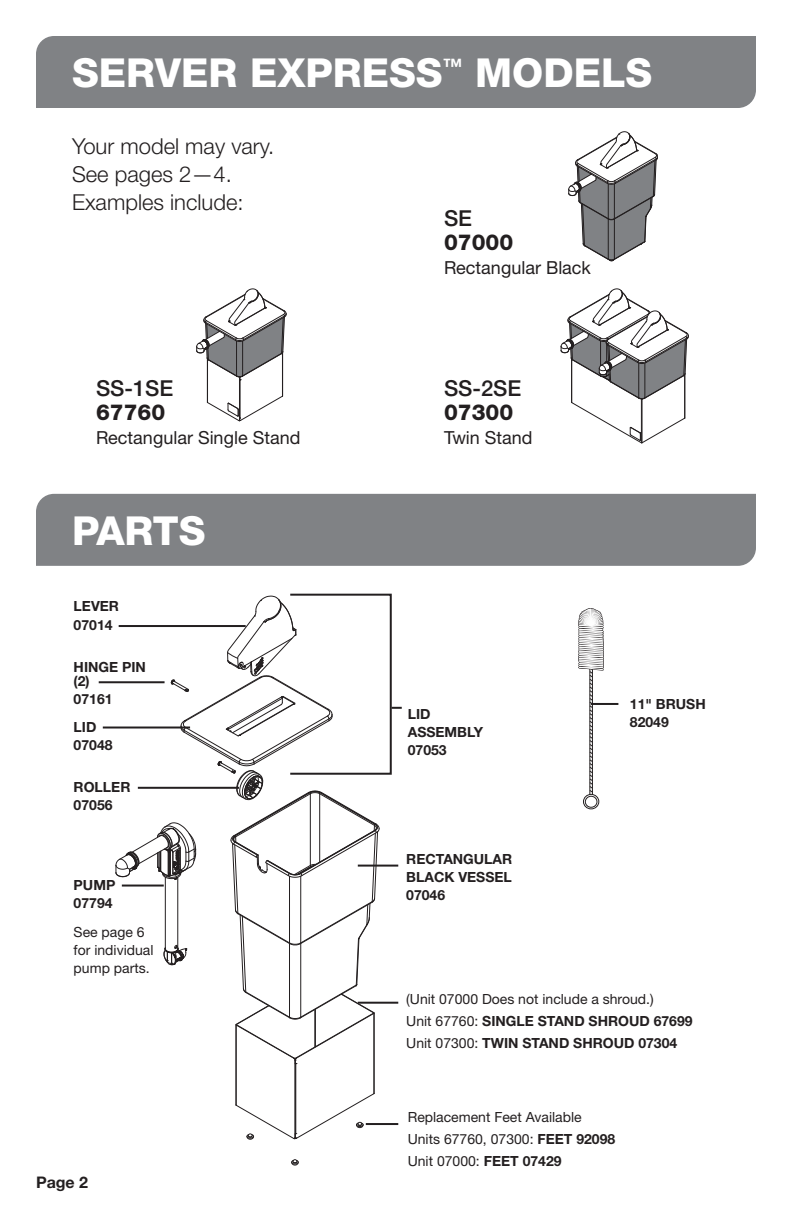
<style>
.page{position:relative;width:792px;height:1224px;background:#fff}
.page>*{position:absolute;margin:0;border:0;box-sizing:border-box;transform-origin:0 0}
.t1{font:800 40px "Helvetica Neue";color:#fff}
.t2{font:300 22px/28.4px "Helvetica Neue";color:#231f20}
.t3{font:800 22px "Helvetica Neue";color:#231f20}
.t4{font:500 22px "Helvetica Neue";color:#231f20}
.t5{font:18px "Helvetica Neue";color:#231f20}
.t6{font:700 16px "Helvetica Neue";color:#231f20}
.t7{font:14px/22.4px "Helvetica Neue";color:#231f20}
.t8{font:700 14px/18.4px "Helvetica Neue";color:#231f20}
.s1{font-weight:700}
</style>
<div class="page">
<div style="left:36px;top:36px;width:720px;height:72px;background:#808285"></div>
<svg style="left:568px;top:131px;width:90px;height:130px"></svg>
<svg style="left:561px;top:289px;width:128px;height:154px"></svg>
<hr style="left:239px;top:378px;width:1px;height:42px;background:#231f20">
<hr style="left:207px;top:359px;width:1px;height:43px;background:#231f20">
<hr style="left:282px;top:353px;width:1px;height:43px;background:#231f20">
<hr style="left:240px;top:380px;width:1px;height:38px;background:#231f20">
<svg style="left:196px;top:289px;width:91px;height:92px"></svg>
<svg style="left:207px;top:396px;width:76px;height:26px"></svg>
<div style="left:36px;top:494px;width:720px;height:72px;background:#808285"></div>
<hr style="left:236px;top:1025px;width:1px;height:80px;background:#231f20">
<hr style="left:374px;top:1013px;width:1px;height:80px;background:#231f20">
<hr style="left:295px;top:1063px;width:1px;height:71px;background:#231f20">
<svg style="left:291px;top:1159px;width:8px;height:7px"></svg>
<svg style="left:235px;top:1092px;width:140px;height:48px"></svg>
<svg style="left:115px;top:595px;width:265px;height:470px"></svg>
<hr style="left:119px;top:625px;width:127px;height:2px;background:#231f20">
<hr style="left:103px;top:727px;width:87px;height:2px;background:#231f20">
<hr style="left:138px;top:787px;width:101px;height:2px;background:#231f20">
<hr style="left:122px;top:885px;width:42px;height:2px;background:#231f20">
<hr style="left:358px;top:865px;width:40px;height:2px;background:#231f20">
<hr style="left:358px;top:1002px;width:40px;height:2px;background:#231f20">
<svg style="left:392px;top:707px;width:10px;height:2px"></svg>
<hr style="left:366px;top:1123px;width:32px;height:2px;background:#231f20">
<hr style="left:99px;top:681px;width:66px;height:2px;background:#231f20">
<hr style="left:591px;top:703px;width:27px;height:2px;background:#231f20">
<hr style="left:592px;top:668px;width:1px;height:126px;background:#231f20">
<hr style="left:589px;top:668px;width:1px;height:126px;background:#231f20">
<div style="left:583px;top:794px;width:16px;height:15px;border:1px solid #231f20;border-radius:50%"></div>
<div style="left:585px;top:796px;width:12px;height:12px;border:1px solid #231f20;border-radius:50%"></div>
<svg style="left:578px;top:608px;width:26px;height:185px"></svg>
<div style="left:289px;top:594px;width:103px;height:181px;border:2px solid #231f20"></div>
<h1 class="t1" style="left:72px;top:49px;width:582px">SERVER EXPRESS<sup>™</sup> MODELS</h1>
<h2 class="t2" style="left:72px;top:131px;width:204px">Your model may vary.<br>See pages 2—4.<br>Examples include:</h2>
<h2 class="t4" style="left:96px;top:375px;width:79px">SS-1SE</h2>
<h2 class="t3" style="left:96px;top:399px;width:71px">67760</h2>
<p class="t5" style="left:96px;top:426px;width:206px">Rectangular Single Stand</p>
<h1 class="t1" style="left:72px;top:507px;width:135px">PARTS</h1>
<p class="t8" style="left:74px;top:597px;width:47px">LEVER<br>07014</p>
<p class="t8" style="left:74px;top:659px;width:74px;line-height:14px">HINGE PIN (2)</p>
<p class="t8" style="left:74px;top:689px;width:40px">07161</p>
<p class="t8" style="left:74px;top:717px;width:40px">LID<br>07048</p>
<p class="t8" style="left:74px;top:777px;width:58px">ROLLER<br>07056</p>
<p class="t8" style="left:74px;top:875px;width:43px">PUMP<br>07794</p>
<p class="t7" style="left:74px;top:922px;width:81px;line-height:18px">See page 6 for individual pump parts.</p>
<p class="t6" style="left:36px;top:1172px;width:54px">Page 2</p>
<h2 class="t4" style="left:444px;top:205px;width:30px">SE</h2>
<h2 class="t3" style="left:444px;top:229px;width:71px">07000</h2>
<p class="t5" style="left:444px;top:257px;width:149px">Rectangular Black</p>
<h2 class="t4" style="left:444px;top:375px;width:79px">SS-2SE</h2>
<h2 class="t3" style="left:444px;top:399px;width:71px">07300</h2>
<p class="t5" style="left:444px;top:426px;width:90px">Twin Stand</p>
<p class="t8" style="left:408px;top:704px;width:77px">LID<br>ASSEMBLY<br>07053</p>
<p class="t8" style="left:406px;top:849px;width:108px;text-align:justify">RECTANGULAR BLACK VESSEL 07046</p>
<p class="t8" style="left:630px;top:695px;width:77px">11" BRUSH<br>82049</p>
<p class="t7" style="left:406px;top:987px;width:288px">(Unit 07000 Does not include a shroud.)<br>Unit 67760: <span class="s1">SINGLE STAND SHROUD 67699<br></span>Unit 07300: <span class="s1">TWIN STAND SHROUD 07304</span></p>
<p class="t7" style="left:408px;top:1105px;width:209px">Replacement Feet Available<br>Units 67760, 07300: <span class="s1">FEET 92098<br></span>Unit 07000: <span class="s1">FEET 07429</span></p>
</div>
